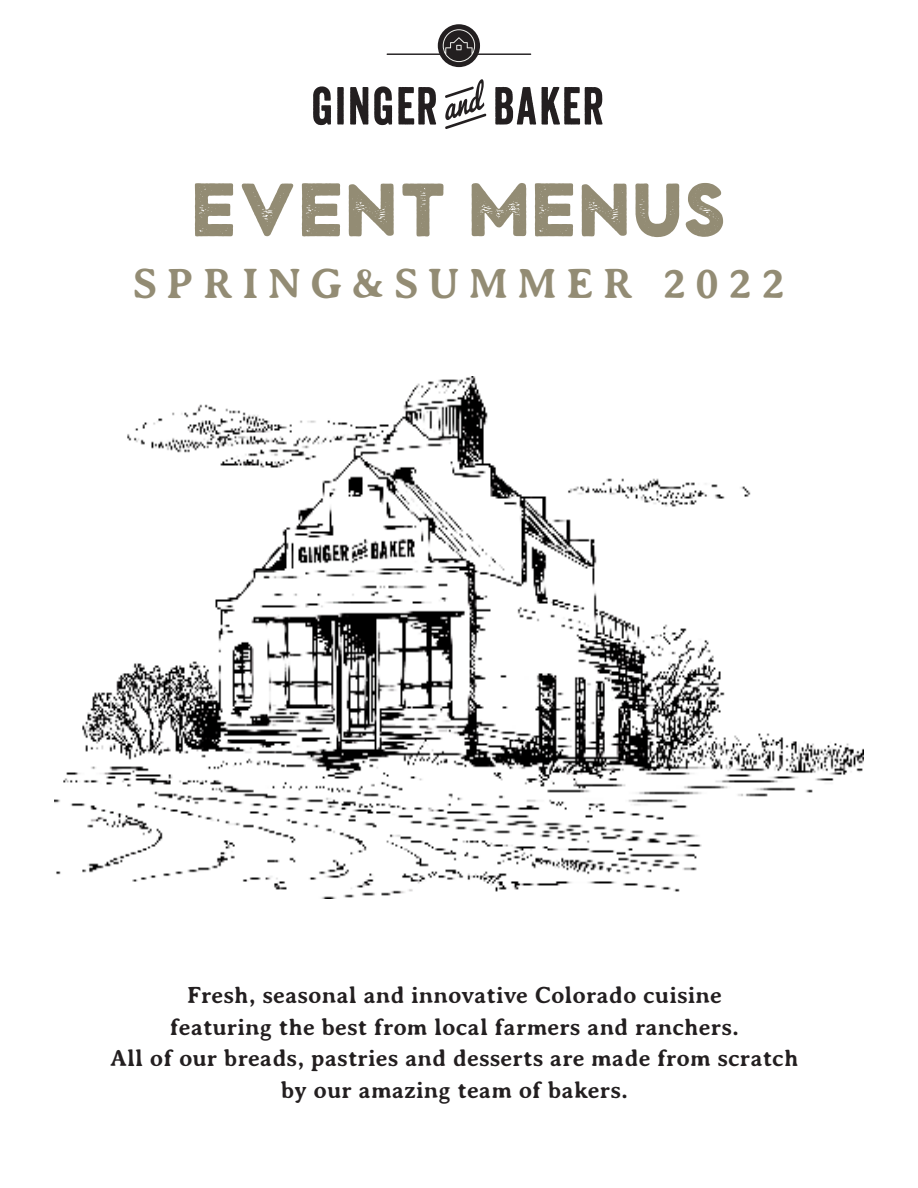
<style>
.page{position:relative;width:918px;height:1188px;background:#fff}
.page>*{position:absolute;margin:0;border:0;box-sizing:border-box;transform-origin:0 0}
.Menu_Item_Descriptio{font:72px "Sonder Sans Black Rough";letter-spacing:.02em;color:#938c74}
.Menu_Item_Descriptio-2{font:700 43.5px "Averia Serif";letter-spacing:.2em;color:#938c74}
.t1{font:700 24px "Averia Serif";color:#231f20}
</style>
<div class="page">
<svg style="left:313px;top:86px;width:18px;height:39px"></svg>
<svg style="left:337px;top:87px;width:7px;height:38px"></svg>
<svg style="left:350px;top:87px;width:18px;height:38px"></svg>
<svg style="left:374px;top:86px;width:18px;height:39px"></svg>
<svg style="left:398px;top:87px;width:38px;height:38px"></svg>
<svg style="left:495px;top:87px;width:108px;height:38px"></svg>
<svg style="left:445px;top:79px;width:41px;height:50px"></svg>
<hr style="left:387px;top:53px;width:144px;height:2px;background:#231f20">
<div style="left:438px;top:24px;width:42px;height:43px;background:#231f20;border-radius:50%"></div>
<svg style="left:443px;top:29px;width:32px;height:33px"></svg>
<img style="left:54px;top:376px;width:810px;height:522px">
<p class="Menu_Item_Descriptio" style="left:191px;top:178px;width:537px">EVENT MENUS</p>
<p class="Menu_Item_Descriptio-2" style="left:133px;top:259px;width:654px">SPRING&amp;SUMMER 2022</p>
<p class="t1" style="left:187px;top:982px;width:537px">Fresh, seasonal and innovative Colorado cuisine</p>
<p class="t1" style="left:170px;top:1013px;width:571px">featuring the best from local farmers and ranchers.</p>
<p class="t1" style="left:110px;top:1045px;width:690px">All of our breads, pastries and desserts are made from scratch</p>
<p class="t1" style="left:281px;top:1076px;width:349px">by our amazing team of bakers.</p>
</div>
